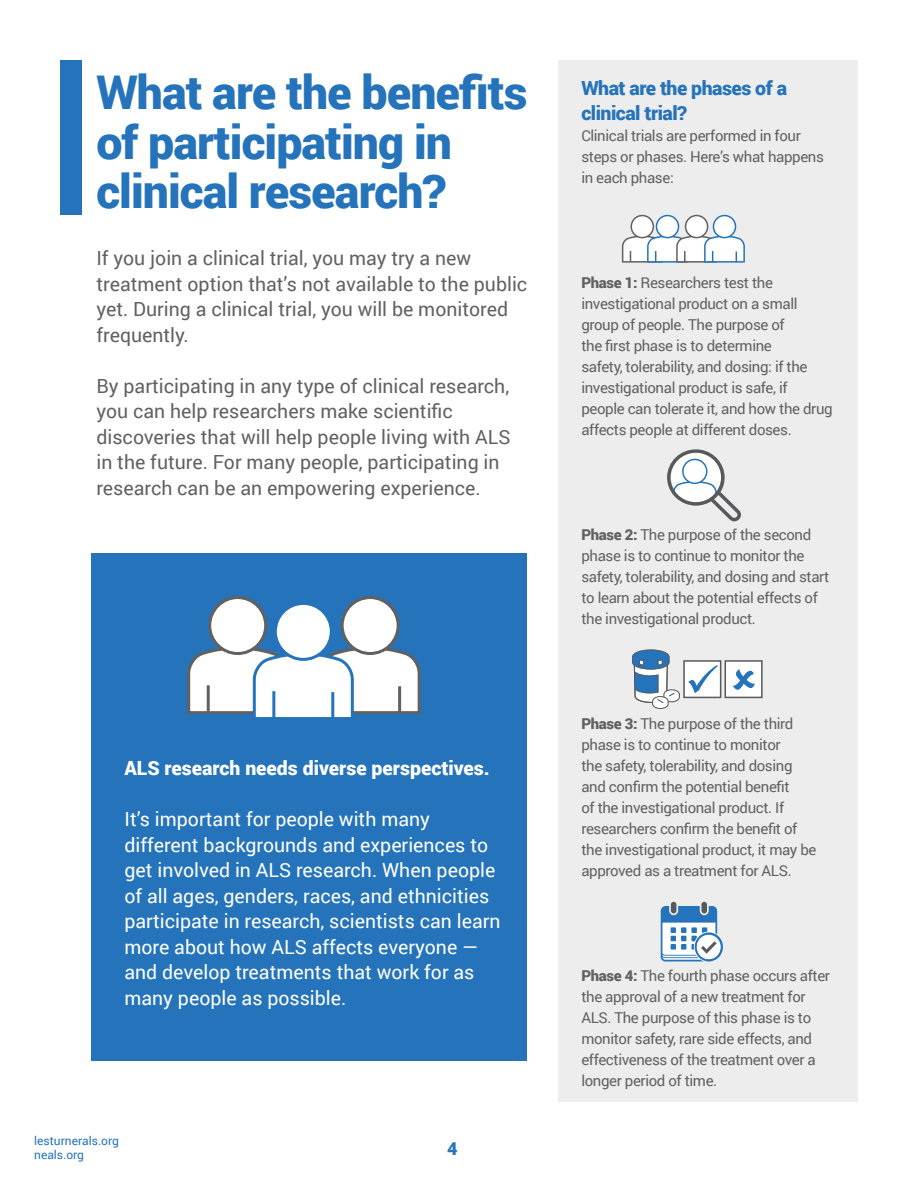
<style>
.page{position:relative;width:918px;height:1188px;background:#fff}
.page>*{position:absolute;margin:0;border:0;box-sizing:border-box;transform-origin:0 0}
.t1{font:900 46.5px/49.5px "Roboto";letter-spacing:-.02em;color:#2574bb}
.t2{font:19.5px/25.5px "Roboto";color:#616161}
.t3{font:19.5px/25.5px "Roboto";color:#fff}
.t4{font:900 19.5px "Roboto";color:#fff}
.t5{font:900 19.5px/25.5px "Roboto";letter-spacing:-.025em;color:#2574bb}
.t6{font:900 18px "Roboto";color:#2574bb}
.t7{font:15px/21px "Roboto";letter-spacing:-.025em;color:#616161}
.t8{font:12px/14.4px "Roboto";color:#2574bb}
.s1{font-weight:900}
</style>
<div class="page">
<div style="left:558px;top:60px;width:300px;height:1042px;background:#eeeded"></div>
<div style="left:60px;top:60px;width:21px;height:154px;background:#2574bb"></div>
<div style="left:92px;top:554px;width:435px;height:507px;background:#2574bb"></div>
<div style="left:631px;top:216px;width:22px;height:22px;background:#fff;border-radius:50%"></div>
<div style="left:631px;top:215px;width:23px;height:23px;border:2px solid #616161;border-radius:50%"></div>
<div style="left:656px;top:216px;width:23px;height:22px;background:#fff;border-radius:50%"></div>
<div style="left:656px;top:215px;width:23px;height:23px;border:2px solid #2574bb;border-radius:50%"></div>
<div style="left:686px;top:216px;width:22px;height:22px;background:#fff;border-radius:50%"></div>
<div style="left:685px;top:215px;width:23px;height:23px;border:2px solid #616161;border-radius:50%"></div>
<svg style="left:621px;top:234px;width:124px;height:29px;background:#dbe2e9"></svg>
<div style="left:713px;top:216px;width:23px;height:22px;background:#fff;border-radius:50%"></div>
<div style="left:713px;top:215px;width:23px;height:23px;border:2px solid #2574bb;border-radius:50%"></div>
<svg style="left:632px;top:649px;width:131px;height:60px"></svg>
<div style="left:701px;top:902px;width:6px;height:11px;background:#58595b;border-radius:3px"></div>
<div style="left:671px;top:902px;width:5px;height:11px;background:#58595b;border-radius:3px"></div>
<svg style="left:661px;top:906px;width:62px;height:55px;background:#9cbdda"></svg>
<div style="left:210px;top:598px;width:56px;height:56px;background:#fff;border-radius:50%"></div>
<div style="left:208px;top:596px;width:59px;height:59px;border:3px solid #616161;border-radius:50%"></div>
<div style="left:342px;top:598px;width:56px;height:56px;background:#fff;border-radius:50%"></div>
<div style="left:341px;top:596px;width:59px;height:59px;border:3px solid #616161;border-radius:50%"></div>
<svg style="left:187px;top:642px;width:234px;height:75px"></svg>
<hr style="left:331px;top:692px;width:3px;height:26px;background:#2574bb">
<hr style="left:272px;top:691px;width:3px;height:26px;background:#2574bb">
<div style="left:275px;top:603px;width:56px;height:56px;background:#fff;border-radius:50%"></div>
<div style="left:274px;top:602px;width:59px;height:59px;border:3px solid #2574bb;border-radius:50%"></div>
<svg style="left:667px;top:449px;width:74px;height:72px"></svg>
<h1 class="t1" style="left:96px;top:66px;width:433px">What are the benefits of participating in clinical research?</h1>
<h2 class="t5" style="left:581px;top:74px;width:207px">What are the phases of a clinical trial?</h2>
<p class="t7" style="left:581px;top:125px;width:244px">Clinical trials are performed in four steps or phases. Here’s what happens in each phase:</p>
<h2 class="t2" style="left:96px;top:245px;width:432px">If you join a clinical trial, you may try a new treatment option that’s not available to the public yet. During a clinical trial, you will be monitored frequently.</h2>
<h2 class="t2" style="left:96px;top:372px;width:416px">By participating in any type of clinical research, you can help researchers make scientific discoveries that will help people living with ALS in the future. For many people, participating in research can be an empowering experience.</h2>
<h2 class="t4" style="left:124px;top:755px;width:367px">ALS research needs diverse perspectives.</h2>
<p class="t3" style="left:124px;top:806px;width:378px">It’s important for people with many different backgrounds and experiences to get involved in ALS research. When people of all ages, genders, races, and ethnicities participate in research, scientists can learn more about how ALS affects everyone — and develop treatments that work for as many people as possible.</p>
<p class="t8" style="left:34px;top:1133px;width:86px">lesturnerals.org neals.org</p>
<p class="t6" style="left:447px;top:1136px;width:12px">4</p>
<p class="t7" style="left:581px;top:272px;width:253px"><span class="s1">Phase 1:</span> Researchers test the investigational product on a small group of people. The purpose of<br>the first phase is to determine<br>safety, tolerability, and dosing: if the investigational product is safe, if people can tolerate it, and how the drug affects people at different doses.</p>
<p class="t7" style="left:581px;top:524px;width:249px"><span class="s1">Phase 2:</span> The purpose of the second phase is to continue to monitor the safety, tolerability, and dosing and start to learn about the potential effects of the investigational product.</p>
<p class="t7" style="left:581px;top:713px;width:237px"><span class="s1">Phase 3:</span> The purpose of the third phase is to continue to monitor<br>the safety, tolerability, and dosing and confirm the potential benefit<br>of the investigational product. If researchers confirm the benefit of the investigational product, it may be approved as a treatment for ALS.</p>
<p class="t7" style="left:581px;top:965px;width:250px"><span class="s1">Phase 4:</span> The fourth phase occurs after the approval of a new treatment for ALS. The purpose of this phase is to monitor safety, rare side effects, and effectiveness of the treatment over a longer period of time.</p>
</div>
